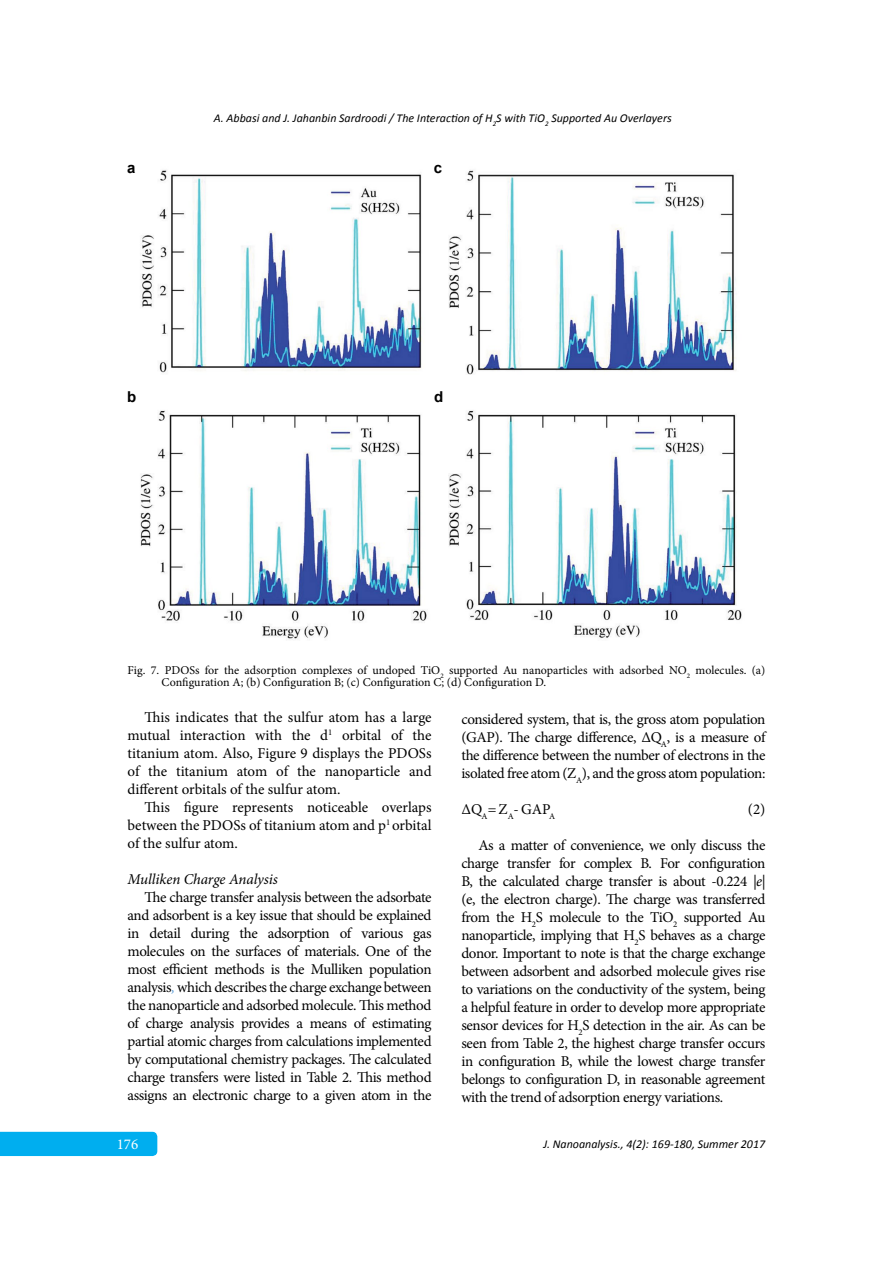
<style>
.page{position:relative;width:893px;height:1263px;background:#fff}
.page>*{position:absolute;margin:0;border:0;box-sizing:border-box;transform-origin:0 0}
.t1{font:15px/18px "Minion Pro";letter-spacing:-.02em;color:#000;text-align:justify}
.t2{font:italic 15px "Minion Pro";letter-spacing:-.005em;color:#000}
.t3{font:700 15px "Arial";color:#000}
.t4{font:15px "Minion Pro";color:#fff}
.t5{font:12px/12px "Minion Pro";color:#000}
.t6{font:italic 12px "Calibri";color:#000}
.s1{font-style:italic;color:#5b9bd5}
.s2{font-style:italic}
</style>
<div class="page">
<div style="left:0;top:1132px;width:157px;height:24px;background:#00aeef"></div>
<img style="left:140px;top:170px;width:602px;height:469px">
<p class="t6" style="left:214px;top:110px;width:459px">A. Abbasi and J. Jahanbin Sardroodi / The Interaction of H<sub>2</sub>S with TiO<sub>2</sub> Supported Au Overlayers</p>
<p class="t3" style="left:127px;top:158px;width:10px">a</p>
<p class="t3" style="left:434px;top:158px;width:10px">c</p>
<p class="t3" style="left:127px;top:387px;width:11px">b</p>
<p class="t3" style="left:434px;top:387px;width:11px">d</p>
<p class="t5" style="left:162px;top:665px;width:605px;text-indent:-34px">Fig. 7. PDOSs for the adsorption complexes of undoped TiO<sub>2</sub> supported Au nanoparticles with adsorbed NO<sub>2</sub> molecules. (a)<br>Configuration A; (b) Configuration B; (c) Configuration C; (d) Configuration D.</p>
<p class="t1" style="left:128px;top:709px;width:306px;text-indent:17px">This indicates that the sulfur atom has a large mutual interaction with the d<sup>1</sup> orbital of the titanium atom. Also, Figure 9 displays the PDOSs of the titanium atom of the nanoparticle and different orbitals of the sulfur atom.</p>
<p class="t1" style="left:128px;top:799px;width:306px;text-indent:17px">This figure represents noticeable overlaps between the PDOSs of titanium atom and p<sup>1</sup> orbital of the sulfur atom.</p>
<p class="t2" style="left:128px;top:869px;width:152px">Mulliken Charge Analysis</p>
<p class="t1" style="left:128px;top:889px;width:306px;text-indent:17px">The charge transfer analysis between the adsorbate and adsorbent is a key issue that should be explained in detail during the adsorption of various gas molecules on the surfaces of materials. One of the most efficient methods is the Mulliken population analysis<span class="s1">,</span> which describes the charge exchange between the nanoparticle and adsorbed molecule. This method of charge analysis provides a means of estimating partial atomic charges from calculations implemented by computational chemistry packages. The calculated charge transfers were listed in Table 2. This method assigns an electronic charge to a given atom in the</p>
<p class="t1" style="left:461px;top:711px;width:306px">considered system, that is, the gross atom population (GAP). The charge difference, ∆Q<sub>A</sub>, is a measure of the difference between the number of electrons in the isolated free atom (Z<sub>A</sub>), and the gross atom population:</p>
<p class="t1" style="left:461px;top:801px;width:95px">∆Q<sub>A</sub>= Z<sub>A</sub>- GAP<sub>A</sub></p>
<p class="t1" style="left:748px;top:801px;width:19px">(2)</p>
<p class="t1" style="left:461px;top:837px;width:306px;text-indent:17px">As a matter of convenience, we only discuss the charge transfer for complex B. For configuration B, the calculated charge transfer is about -0.224 <span class="s2">|e| </span>(e, the electron charge). The charge was transferred from the H<sub>2</sub>S molecule to the TiO<sub>2</sub> supported Au nanoparticle, implying that H<sub>2</sub>S behaves as a charge donor. Important to note is that the charge exchange between adsorbent and adsorbed molecule gives rise to variations on the conductivity of the system, being a helpful feature in order to develop more appropriate sensor devices for H<sub>2</sub>S detection in the air. As can be seen from Table 2, the highest charge transfer occurs in configuration B, while the lowest charge transfer belongs to configuration D, in reasonable agreement with the trend of adsorption energy variations.</p>
<p class="t4" style="left:117px;top:1134px;width:23px">176</p>
<p class="t6" style="left:543px;top:1136px;width:223px">J. Nanoanalysis., 4(2): 169-180, Summer 2017</p>
</div>
